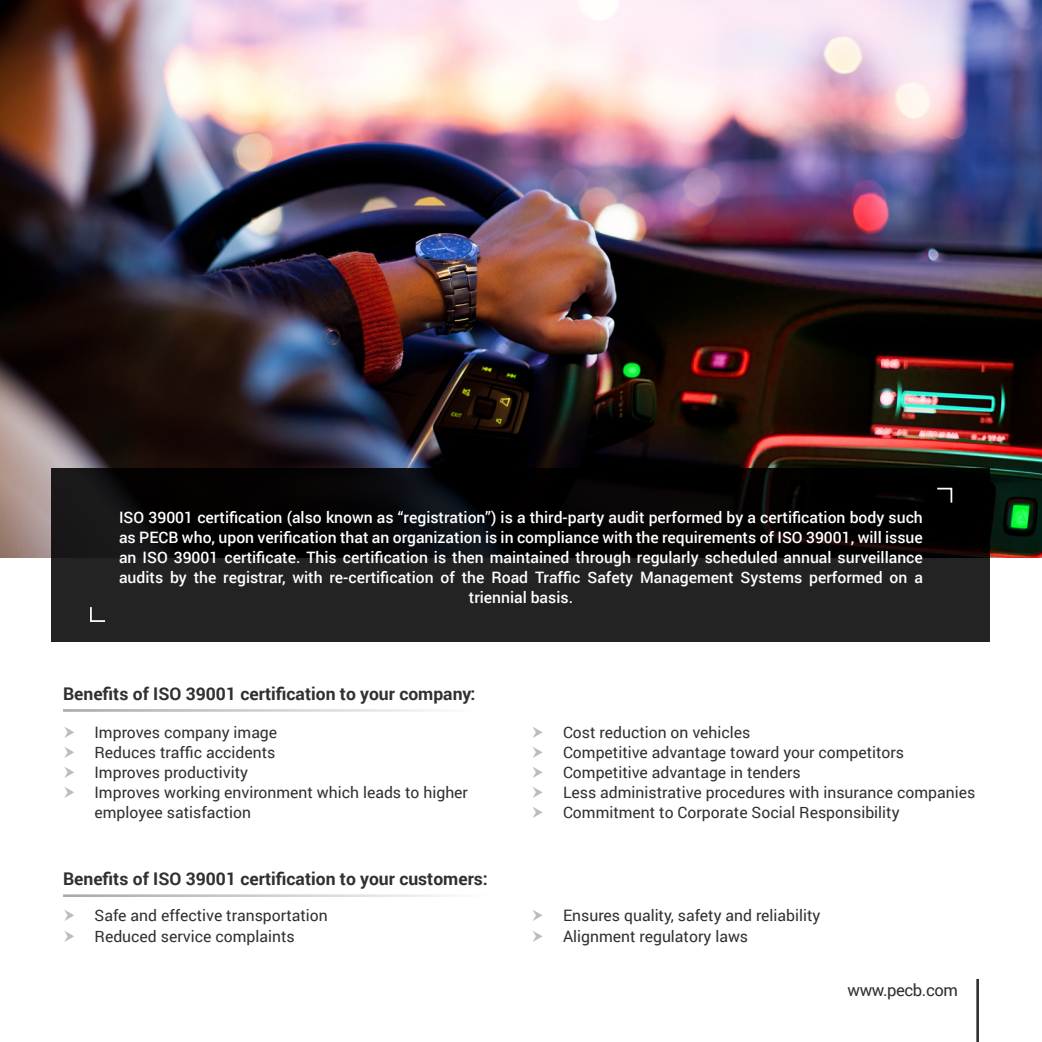
<style>
.page{position:relative;width:1042px;height:1042px;background:#fff}
.page>*{position:absolute;margin:0;border:0;box-sizing:border-box;transform-origin:0 0}
.t1{font:700 17.5px "Roboto";color:#312f30}
.Bullet_Points{font:16.62px "Roboto";letter-spacing:-.025em;color:#312f30}
.t2{font:15.75px/20.1px "Roboto";color:#312f30}
.t3{font:500 15.75px/20.1px "Roboto";color:#fff;text-align:center}
</style>
<div class="page">
<img style="left:1px;top:0;width:1041px;height:558px">
<svg style="left:52px;top:468px;width:938px;height:174px"></svg>
<svg style="left:935px;top:487px;width:18px;height:17px"></svg>
<svg style="left:89px;top:605px;width:18px;height:18px"></svg>
<hr style="left:976px;top:979px;width:3px;height:63px;background:#312f30">
<p class="t3" style="left:119px;top:506px;width:805px">ISO 39001 certification (also known as “registration”) is a third-party audit performed by a certification body such as PECB who, upon verification that an organization is in compliance with the requirements of ISO 39001, will issue an ISO 39001 certificate. This certification is then maintained through regularly scheduled annual surveillance audits by the registrar, with re-certification of the Road Traffic Safety Management Systems performed on a triennial basis.</p>
<p class="t1" style="left:63px;top:681px;width:414px">Benefits of ISO 39001 certification to your company:</p>
<p class="t2" style="left:94px;top:721px;width:184px">Improves company image</p>
<p class="t2" style="left:94px;top:742px;width:182px">Reduces traffic accidents</p>
<p class="t2" style="left:94px;top:762px;width:155px">Improves productivity</p>
<p class="t2" style="left:94px;top:782px;width:375px">Improves working environment which leads to higher employee satisfaction</p>
<p class="t1" style="left:63px;top:866px;width:426px">Benefits of ISO 39001 certification to your customers:</p>
<p class="t2" style="left:95px;top:905px;width:235px">Safe and effective transportation</p>
<p class="t2" style="left:95px;top:925px;width:202px">Reduced service complaints</p>
<p class="t2" style="left:563px;top:721px;width:189px">Cost reduction on vehicles</p>
<p class="t2" style="left:563px;top:742px;width:343px">Competitive advantage toward your competitors</p>
<p class="t2" style="left:563px;top:762px;width:239px">Competitive advantage in tenders</p>
<p class="t2" style="left:563px;top:782px;width:414px">Less administrative procedures with insurance companies</p>
<p class="t2" style="left:563px;top:802px;width:338px">Commitment to Corporate Social Responsibility</p>
<p class="t2" style="left:563px;top:905px;width:259px">Ensures quality, safety and reliability</p>
<p class="t2" style="left:563px;top:925px;width:187px">Alignment regulatory laws</p>
<p class="Bullet_Points" style="left:847px;top:979px;width:112px">www.pecb.com</p>
</div>
